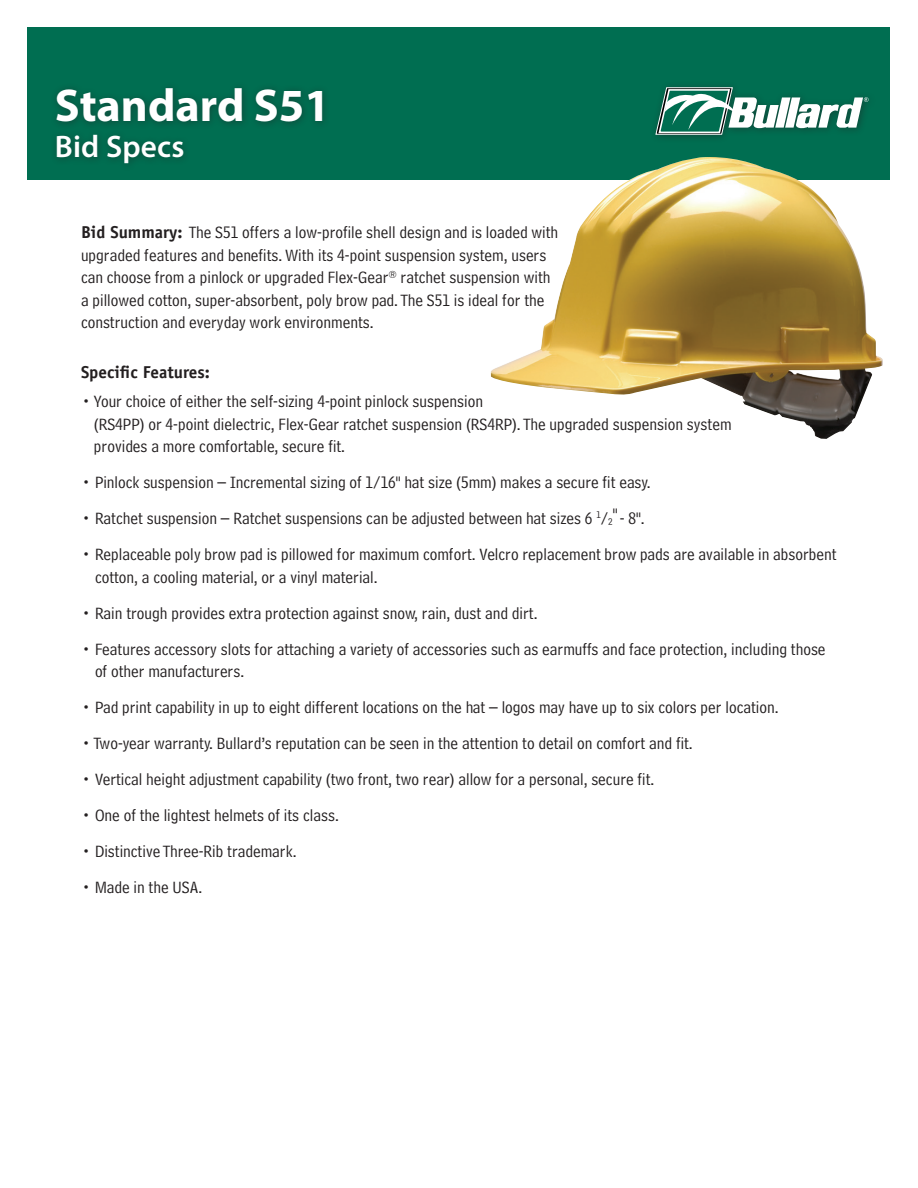
<style>
.page{position:relative;width:918px;height:1188px;background:#fff}
.page>*{position:absolute;margin:0;border:0;box-sizing:border-box;transform-origin:0 0}
.t1{font:700 46.2px "Myriad Pro";color:#fff}
.t2{font:600 31.2px "Myriad Pro";letter-spacing:.005em;color:#fff}
.t3{font:17.25px/22.5px "Bell Centennial Address";color:#231f20}
.t4{font:700 17.25px "Officina Sans";color:#231f20}
.s1{font-family:"Officina Sans";font-weight:700}
.s2{font-size:10.05px}
</style>
<div class="page">
<div style="left:27px;top:27px;width:863px;height:153px;background:#006e51"></div>
<div style="left:50px;top:82px;width:281px;height:89px;background:#231f20;opacity:.45"></div>
<svg style="left:655px;top:87px;width:214px;height:48px"></svg>
<img style="left:490px;top:157px;width:393px;height:282px">
<p class="t1" style="left:55px;top:80px;width:277px">Standard S51</p>
<p class="t2" style="left:55px;top:129px;width:131px">Bid Specs</p>
<p class="t3" style="left:81px;top:221px;width:479px"><span class="s1">Bid Summary:</span> The S51 offers a low-profile shell design and is loaded with upgraded features and benefits. With its 4-point suspension system, users can choose from a pinlock or upgraded Flex-Gear<sup>®</sup> ratchet suspension with a pillowed cotton, super-absorbent, poly brow pad. The S51 is ideal for the construction and everyday work environments.</p>
<p class="t4" style="left:81px;top:361px;width:131px">Specific Features:</p>
<p class="t3" style="left:94px;top:390px;width:639px;text-indent:-13px">• Your choice of either the self-sizing 4-point pinlock suspension<br>(RS4PP) or 4-point dielectric, Flex-Gear ratchet suspension (RS4RP). The upgraded suspension system provides a more comfortable, secure fit.</p>
<p class="t3" style="left:81px;top:471px;width:571px">• Pinlock suspension – Incremental sizing of 1/16" hat size (5mm) makes a secure fit easy.</p>
<p class="t3" style="left:81px;top:507px;width:565px">• Ratchet suspension – Ratchet suspensions can be adjusted between hat sizes 6 <sup>1</sup>/<span class="s2">2</span>"- 8".</p>
<p class="t3" style="left:95px;top:543px;width:743px;text-indent:-14px">• Replaceable poly brow pad is pillowed for maximum comfort. Velcro replacement brow pads are available in absorbent cotton, a cooling material, or a vinyl material.</p>
<p class="t3" style="left:81px;top:602px;width:458px">• Rain trough provides extra protection against snow, rain, dust and dirt.</p>
<p class="t3" style="left:95px;top:638px;width:732px;text-indent:-14px">• Features accessory slots for attaching a variety of accessories such as earmuffs and face protection, including those of other manufacturers.</p>
<p class="t3" style="left:81px;top:696px;width:699px">• Pad print capability in up to eight different locations on the hat – logos may have up to six colors per location.</p>
<p class="t3" style="left:81px;top:732px;width:613px">• Two-year warranty. Bullard’s reputation can be seen in the attention to detail on comfort and fit.</p>
<p class="t3" style="left:81px;top:768px;width:575px">• Vertical height adjustment capability (two front, two rear) allow for a personal, secure fit.</p>
<p class="t3" style="left:81px;top:804px;width:259px">• One of the lightest helmets of its class.</p>
<p class="t3" style="left:81px;top:840px;width:217px">• Distinctive Three-Rib trademark.</p>
<p class="t3" style="left:81px;top:876px;width:123px">• Made in the USA.</p>
</div>
